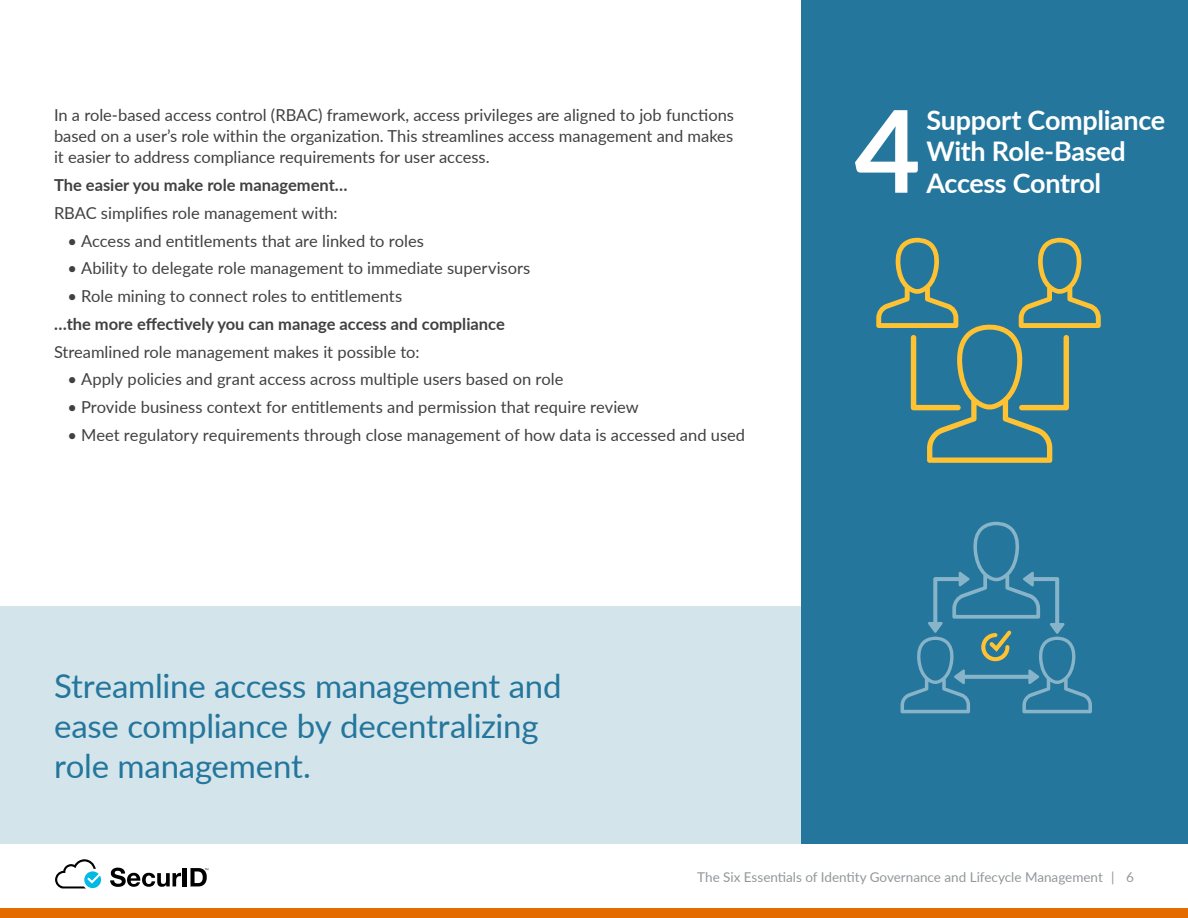
<style>
.page{position:relative;width:1188px;height:918px;background:#fff}
.page>*{position:absolute;margin:0;border:0;box-sizing:border-box;transform-origin:0 0}
.Intro_Section_Body_C{font:700 114.15px "Lato";color:#fff}
.Sidebar{font:33px/39.6px "Lato";letter-spacing:-.005em;color:#24769c}
.Intro_Section_Body_C-2{font:700 27px/31.5px "Lato";letter-spacing:-.01em;color:#fff}
.Body_Copy{font:16.5px/21px "Lato";color:#414042;text-align:justify}
.Body_Copy-2{font:700 16.5px "Lato";color:#414042}
.t1{font:13.5px "Lato";color:#92979a}
</style>
<div class="page">
<svg style="left:55px;top:859px;width:46px;height:29px"></svg>
<svg style="left:110px;top:868px;width:71px;height:19px"></svg>
<hr style="left:183px;top:868px;width:4px;height:18px;background:#000">
<svg style="left:190px;top:868px;width:18px;height:18px"></svg>
<div style="left:0;top:908px;width:1188px;height:10px;background:#e36b00"></div>
<div style="left:801px;top:0;width:387px;height:843px;background:#24769c"></div>
<div style="left:0;top:606px;width:801px;height:238px;background:#d3e4eb"></div>
<svg style="left:876px;top:237px;width:225px;height:226px"></svg>
<svg style="left:901px;top:521px;width:191px;height:192px"></svg>
<p class="Body_Copy" style="left:54px;top:104px;width:682px">In a role-based access control (RBAC) framework, access privileges are aligned to job functions based on a user’s role within the organization. This streamlines access management and makes it easier to address compliance requirements for user access.</p>
<p class="Body_Copy-2" style="left:54px;top:173px;width:295px">The easier you make role management…</p>
<p class="Body_Copy" style="left:54px;top:202px;width:285px">RBAC simplifies role management with:</p>
<p class="Body_Copy" style="left:68px;top:229px;width:358px">• Access and entitlements that are linked to roles</p>
<p class="Body_Copy" style="left:68px;top:257px;width:464px">• Ability to delegate role management to immediate supervisors</p>
<p class="Body_Copy" style="left:68px;top:285px;width:336px">• Role mining to connect roles to entitlements</p>
<p class="Body_Copy-2" style="left:54px;top:312px;width:452px">…the more effectively you can manage access and compliance</p>
<p class="Body_Copy" style="left:54px;top:340px;width:367px">Streamlined role management makes it possible to:</p>
<p class="Body_Copy" style="left:68px;top:368px;width:497px">• Apply policies and grant access across multiple users based on role</p>
<p class="Body_Copy" style="left:68px;top:396px;width:573px">• Provide business context for entitlements and permission that require review</p>
<p class="Body_Copy" style="left:68px;top:424px;width:679px">• Meet regulatory requirements through close management of how data is accessed and used</p>
<p class="Sidebar" style="left:54px;top:665px;width:509px">Streamline access management and ease compliance by decentralizing role management.</p>
<p class="Intro_Section_Body_C" style="left:855px;top:67px;width:68px">4</p>
<p class="Intro_Section_Body_C-2" style="left:926px;top:103px;width:240px">Support Compliance<br>With Role-Based<br>Access Control</p>
<p class="t1" style="left:697px;top:868px;width:438px">The Six Essentials of Identity Governance and Lifecycle Management | 6</p>
</div>
